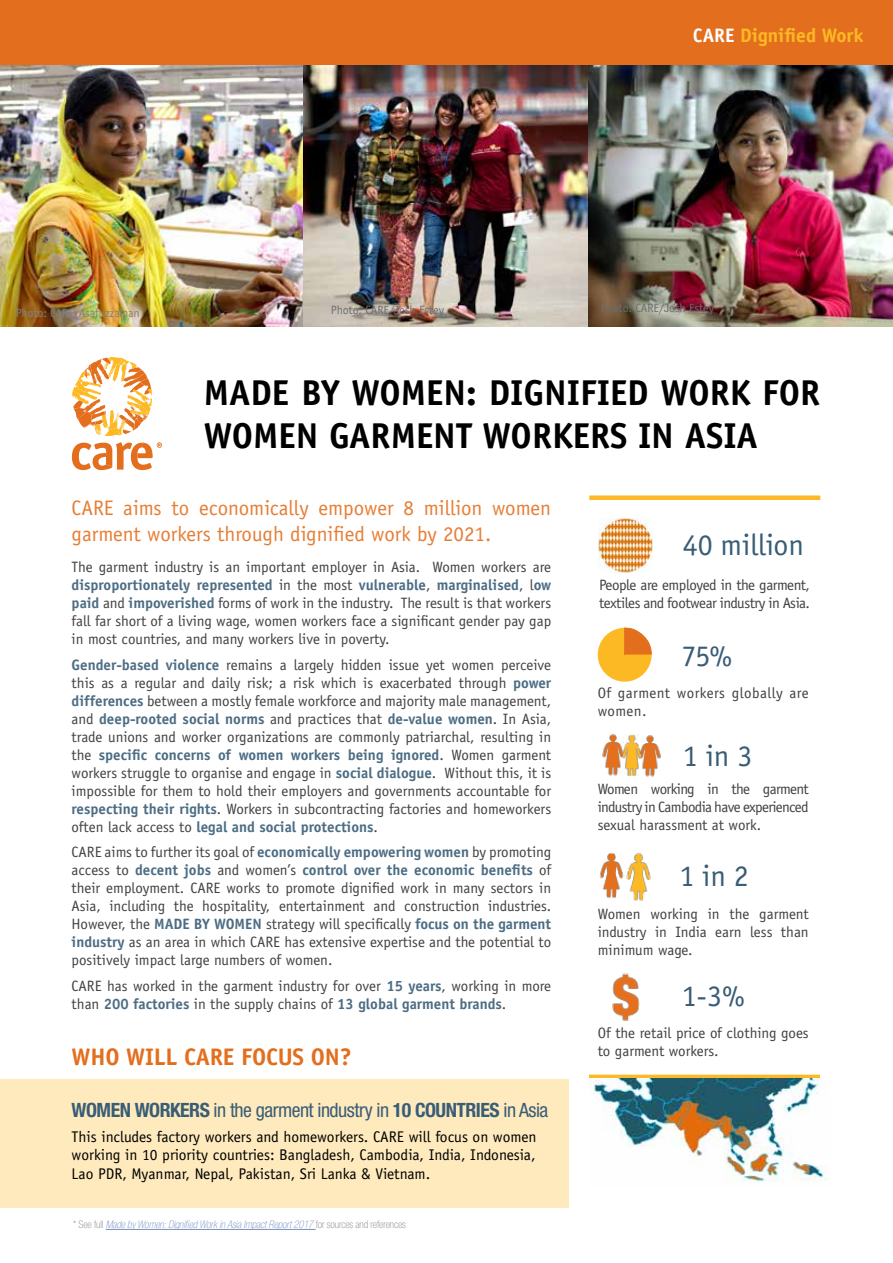
<style>
.page{position:relative;width:893px;height:1263px;background:#fff}
.page>*{position:absolute;margin:0;border:0;box-sizing:border-box;transform-origin:0 0}
.t1{font:700 36px/43.5px "Officina Sans Std";color:#000}
.t2{font:30px "Officina Sans Std";letter-spacing:-.005em;color:#395d76}
.t3{font:700 24px "Officina Sans Std";letter-spacing:-.01em;color:#e36f1e}
.t4{font:21px/25.5px "Officina Sans Std";color:#e67e35}
.t5{font:condensed 19.65px "Helvetica Neue LT Std";letter-spacing:-.025em;color:#395d76}
.t6{font:700 19.5px "Officina Sans Std";color:#fdb924}
.t7{font:15.45px/18.6px "Officina Sans Std";color:#000;text-align:justify}
.t8{font:15px/18px "Officina Sans Std";color:#414042;text-align:justify}
.t9{font:15px/18px "Officina Sans Std";letter-spacing:-.03em;color:#414042}
.t10{font:15px/18px "Officina Sans Std";letter-spacing:.03em;color:#414042}
.t11{font:12px "Officina Sans Std";letter-spacing:-.01em;color:#6d6e71}
.t12{font:12px "Officina Sans Std";letter-spacing:-.01em;color:#808285}
.t13{font:italic 100 condensed 10.5px "Helvetica Neue LT Std";letter-spacing:-.01em;color:#748cbd}
.s1{color:#fff}
.s2{font-weight:700;color:#4d6d84}
.s3{font-weight:700}
.s4{font-style:normal;color:#808285}
</style>
<div class="page">
<div style="left:0;top:0;width:893px;height:66px;background:#e36f1e"></div>
<svg style="left:72px;top:357px;width:80px;height:79px"></svg>
<svg style="left:72px;top:442px;width:90px;height:28px"></svg>
<div style="left:0;top:1079px;width:568px;height:129px;background:#feeabd"></div>
<img style="left:599px;top:519px;width:54px;height:53px">
<img style="left:612px;top:973px;width:28px;height:48px">
<div style="left:589px;top:495px;width:231px;height:5px;background:#fdb924"></div>
<hr style="left:589px;top:1075px;width:231px;height:4px;background:#fdb924">
<img style="left:599px;top:853px;width:11px;height:45px">
<img style="left:610px;top:852px;width:41px;height:49px">
<img style="left:588px;top:66px;width:305px;height:261px">
<img style="left:0;top:66px;width:588px;height:261px">
<hr style="left:106px;top:1229px;width:210px;height:1px;background:#748cbd">
<img style="left:589px;top:1078px;width:238px;height:104px">
<svg style="left:598px;top:627px;width:54px;height:55px"></svg>
<img style="left:602px;top:734px;width:21px;height:42px">
<img style="left:638px;top:734px;width:23px;height:43px">
<img style="left:623px;top:735px;width:18px;height:41px">
<p class="t12" style="left:16px;top:306px;width:126px">Photo: CARE/Asafuzzaman</p>
<p class="t11" style="left:331px;top:303px;width:115px">Photo: CARE/Josh Estey</p>
<h3 class="t6" style="left:693px;top:23px;width:172px"><span class="s1">CARE</span> Dignified Work</h3>
<p class="t11" style="left:601px;top:301px;width:115px">Photo: CARE/Josh Estey</p>
<h1 class="t1" style="left:204px;top:370px;width:618px">MADE BY WOMEN: DIGNIFIED WORK FOR<br>WOMEN GARMENT WORKERS IN ASIA</h1>
<h3 class="t4" style="left:72px;top:495px;width:481px">CARE aims to economically empower 8 million women garment workers through dignified work by 2021.</h3>
<p class="t8" style="left:72px;top:558px;width:481px">The garment industry is an important employer in Asia. Women workers are <span class="s2">disproportionately represented</span> in the most <span class="s2">vulnerable</span>, <span class="s2">marginalised</span>, l<span class="s2">ow paid</span> and <span class="s2">impoverished</span> forms of work in the industry. The result is that workers fall far short of a living wage, women workers face a significant gender pay gap in most countries, and many workers live in poverty.</p>
<p class="t8" style="left:72px;top:656px;width:481px"><span class="s2">Gender-based violence</span> remains a largely hidden issue yet women perceive this as a regular and daily risk; a risk which is exacerbated through <span class="s2">power differences</span> between a mostly female workforce and majority male management, and <span class="s2">deep-rooted social norms</span> and practices that <span class="s2">de-value women</span>. In Asia, trade unions and worker organizations are commonly patriarchal, resulting in the <span class="s2">specific concerns of women workers being ignored</span>. Women garment workers struggle to organise and engage in <span class="s2">social dialogue</span>. Without this, it is impossible for them to hold their employers and governments accountable for <span class="s2">respecting their rights</span>. Workers in subcontracting factories and homeworkers often lack access to <span class="s2">legal and social protections</span>.</p>
<p class="t8" style="left:72px;top:843px;width:481px">CARE aims to further its goal of <span class="s2">economically empowering women</span> by promoting access to <span class="s2">decent jobs</span> and women’s <span class="s2">control over the economic benefits</span> of their employment. CARE works to promote dignified work in many sectors in Asia, including the hospitality, entertainment and construction industries.<br>However, the <span class="s2">MADE BY WOMEN</span> strategy will specifically <span class="s2">focus on the garment industry</span> as an area in which CARE has extensive expertise and the potential to positively impact large numbers of women.</p>
<p class="t8" style="left:72px;top:977px;width:481px">CARE has worked in the garment industry for over <span class="s2">15 years</span>, working in more than <span class="s2">200 factories</span> in the supply chains of <span class="s2">13 global garment brands</span>.</p>
<h3 class="t3" style="left:72px;top:1042px;width:282px">WHO WILL CARE FOCUS ON?</h3>
<h3 class="t5" style="left:72px;top:1099px;width:478px"><span class="s3">WOMEN WORKERS</span> in the garment industry in <span class="s3">10 COUNTRIES</span> in Asia</h3>
<p class="t7" style="left:72px;top:1127px;width:466px">This includes factory workers and homeworkers. CARE will focus on women working in 10 priority countries: Bangladesh, Cambodia, India, Indonesia, Lao PDR, Myanmar, Nepal, Pakistan, Sri Lanka &amp; Vietnam.</p>
<p class="t13" style="left:73px;top:1219px;width:334px"><span class="s4">* See full</span> Made by Women: Dignified Work in Asia Impact Report 2017 <span class="s4">for sources and references</span></p>
<h2 class="t2" style="left:683px;top:528px;width:123px">40 million</h2>
<p class="t9" style="left:599px;top:576px;width:213px">People are employed in the garment, textiles and footwear industry in Asia.</p>
<h2 class="t2" style="left:682px;top:638px;width:52px">75%</h2>
<p class="t10" style="left:598px;top:684px;width:213px">Of garment workers globally are women.</p>
<h2 class="t2" style="left:683px;top:738px;width:71px">1 in 3</h2>
<p class="t8" style="left:598px;top:780px;width:213px">Women working in the garment industry in Cambodia have experienced sexual harassment at work.</p>
<h2 class="t2" style="left:679px;top:859px;width:71px">1 in 2</h2>
<p class="t8" style="left:598px;top:905px;width:213px">Women working in the garment industry in India earn less than minimum wage.</p>
<h2 class="t2" style="left:682px;top:979px;width:65px">1-3%</h2>
<p class="t8" style="left:598px;top:1023px;width:213px">Of the retail price of clothing goes to garment workers.</p>
</div>
